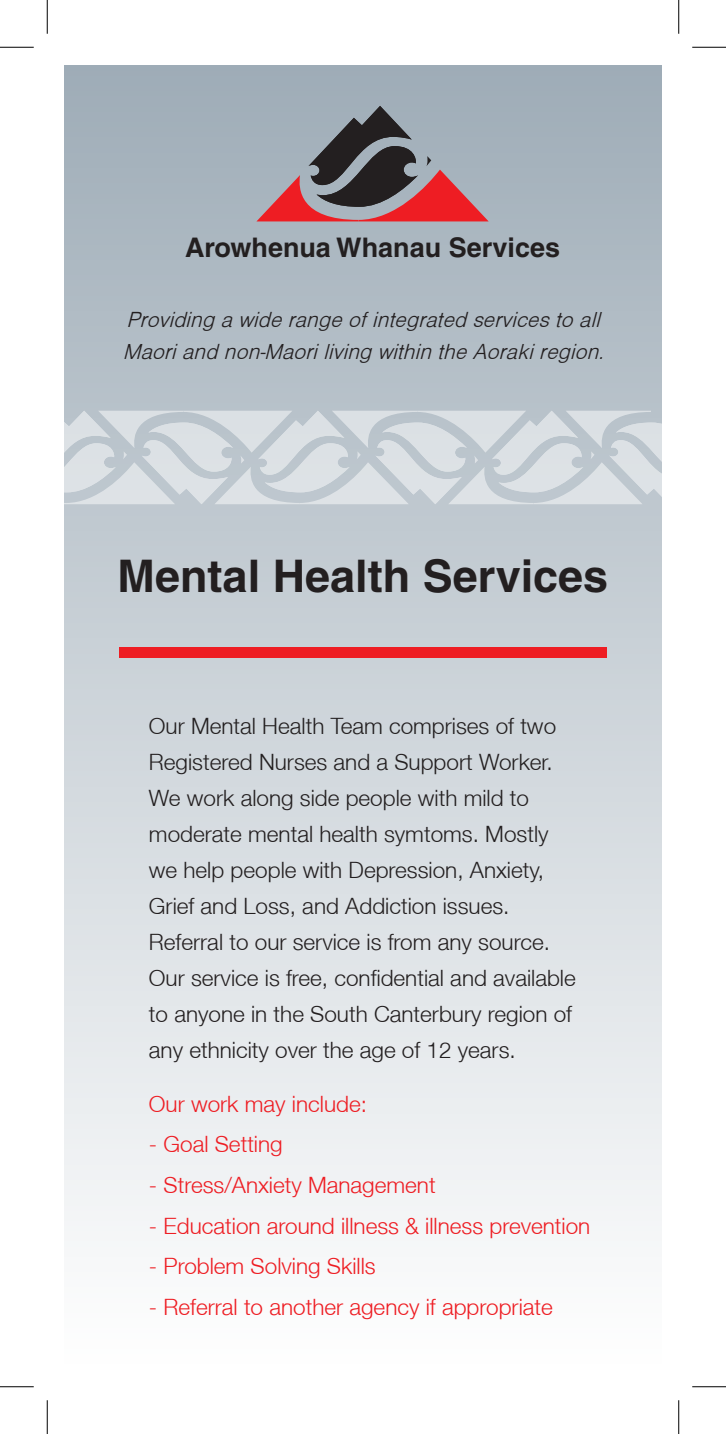
<style>
.page{position:relative;width:726px;height:1434px;background:#fff}
.page>*{position:absolute;margin:0;border:0;box-sizing:border-box;transform-origin:0 0}
.t1{font:700 45px "Helvetica";color:#231f20}
.t2{font:700 27px "Helvetica";color:#231f20}
.t3{font:300 22.5px/36px "Helvetica Neue LT";color:#231f20}
.t4{font:300 22.5px "Helvetica Neue LT";color:#ee1d23}
.t5{font:22.5px/31.5px "Helvetica Obl Li";color:#231f20}
</style>
<div class="page">
<div style="left:64px;top:65px;width:597px;height:1304px;background:linear-gradient(to bottom,#9eabb6,#fefefe)"></div>
<svg style="left:256px;top:106px;width:233px;height:115px"></svg>
<svg style="left:64px;top:411px;width:598px;height:93px"></svg>
<div style="left:119px;top:648px;width:488px;height:10px;background:#ee1d23"></div>
<hr style="left:0;top:47px;width:34px;height:1px;background:#000">
<hr style="left:692px;top:47px;width:34px;height:1px;background:#000">
<hr style="left:0;top:1386px;width:34px;height:1px;background:#000">
<hr style="left:692px;top:1386px;width:34px;height:1px;background:#000">
<hr style="left:47px;top:0;width:1px;height:34px;background:#000">
<hr style="left:47px;top:1400px;width:1px;height:34px;background:#000">
<hr style="left:678px;top:0;width:1px;height:34px;background:#000">
<hr style="left:678px;top:1400px;width:1px;height:34px;background:#000">
<p class="t2" style="left:185px;top:231px;width:377px">Arowhenua Whanau Services</p>
<p class="t5" style="left:123px;top:305px;width:482px">Providing a wide range of integrated services to all<br>Maori and non-Maori living within the Aoraki region.</p>
<h1 class="t1" style="left:118px;top:548px;width:492px">Mental Health Services</h1>
<p class="t3" style="left:149px;top:707px;width:428px">Our Mental Health Team comprises of two Registered Nurses and a Support Worker.<br>We work along side people with mild to moderate mental health symtoms. Mostly we help people with Depression, Anxiety, Grief and Loss, and Addiction issues.<br>Referral to our service is from any source.<br>Our service is free, confidential and available to anyone in the South Canterbury region of any ethnicity over the age of 12 years.</p>
<p class="t4" style="left:149px;top:1090px;width:219px">Our work may include:</p>
<p class="t4" style="left:149px;top:1131px;width:135px">- Goal Setting</p>
<p class="t4" style="left:149px;top:1171px;width:288px">- Stress/Anxiety Management</p>
<p class="t4" style="left:149px;top:1212px;width:443px">- Education around illness &amp; illness prevention</p>
<p class="t4" style="left:149px;top:1252px;width:228px">- Problem Solving Skills</p>
<p class="t4" style="left:149px;top:1293px;width:405px">- Referral to another agency if appropriate</p>
</div>
